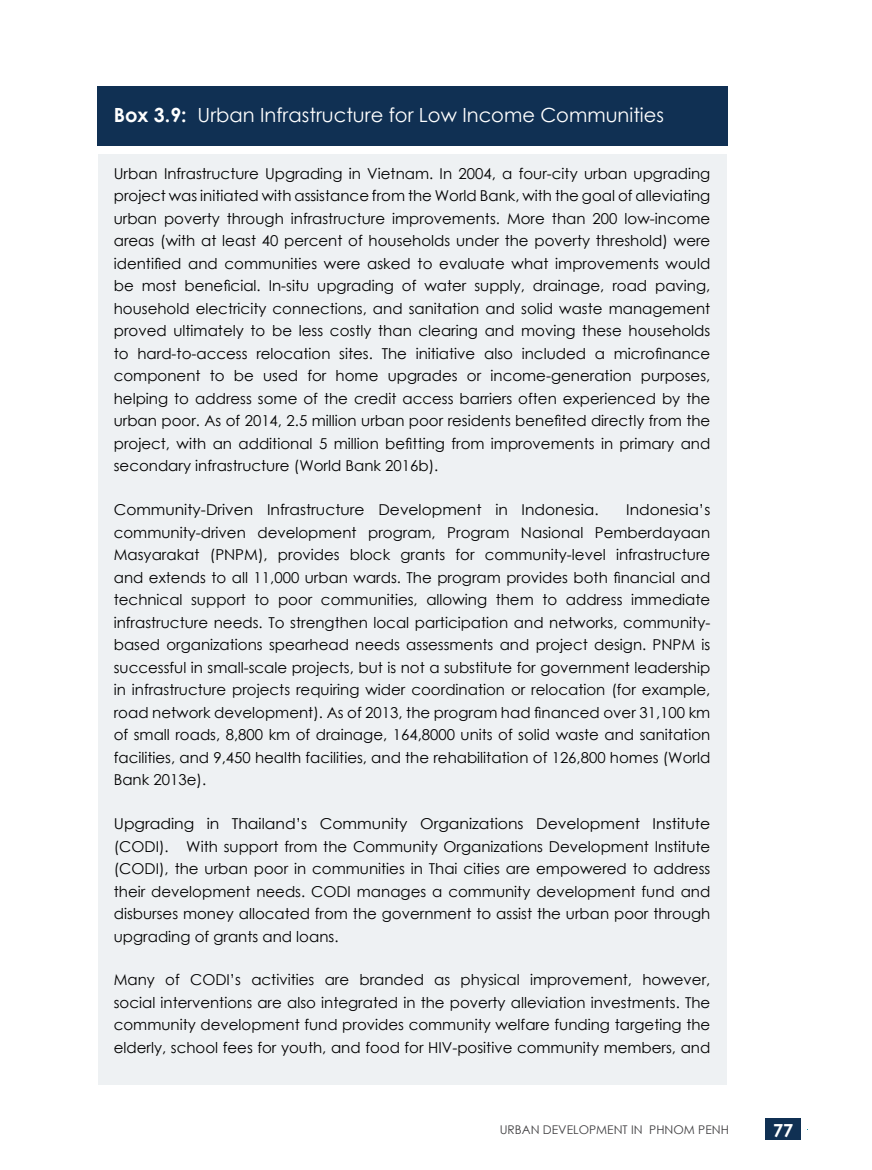
<style>
.page{position:relative;width:872px;height:1170px;background:#fff}
.page>*{position:absolute;margin:0;border:0;box-sizing:border-box;transform-origin:0 0}
.t1{font:19.5px "Century Gothic";color:#fff}
.t2{font:700 18px "Century Gothic";color:#fff}
.t3{font:15px/22.5px "Century Gothic";color:#000;text-align:justify}
.t4{font:15px/22.5px "Century Gothic";color:#000;text-align:justify;scale:1.04 1}
.t5{font:12px "Century Gothic";color:#414042}
.s1{font-weight:700}
</style>
<div class="page">
<div style="left:765px;top:1118px;width:36px;height:21px;background:#103053"></div>
<div style="left:98px;top:154px;width:628px;height:930px;background:#eef1f3"></div>
<div style="left:98px;top:86px;width:630px;height:60px;background:#103053"></div>
<h1 class="t1" style="left:114px;top:101px;width:552px"><span class="s1">Box 3.9:</span> Urban Infrastructure for Low Income Communities</h1>
<p class="t3" style="left:114px;top:162px;width:598px">Urban Infrastructure Upgrading in Vietnam. In 2004, a four-city urban upgrading project was initiated with assistance from the World Bank, with the goal of alleviating urban poverty through infrastructure improvements. More than 200 low-income areas (with at least 40 percent of households under the poverty threshold) were identified and communities were asked to evaluate what improvements would be most beneficial. In-situ upgrading of water supply, drainage, road paving, household electricity connections, and sanitation and solid waste management proved ultimately to be less costly than clearing and moving these households to hard-to-access relocation sites. The initiative also included a microfinance component to be used for home upgrades or income-generation purposes, helping to address some of the credit access barriers often experienced by the urban poor. As of 2014, 2.5 million urban poor residents benefited directly from the project, with an additional 5 million befitting from improvements in primary and secondary infrastructure (World Bank 2016b).</p>
<p class="t3" style="left:114px;top:498px;width:486px">Community-Driven Infrastructure Development in Indonesia.</p>
<p class="t3" style="left:114px;top:498px;width:598px;text-indent:512px">Indonesia’s community-driven development program, Program Nasional Pemberdayaan Masyarakat (PNPM), provides block grants for community-level infrastructure and extends to all 11,000 urban wards. The program provides both financial and technical support to poor communities, allowing them to address immediate infrastructure needs. To strengthen local participation and networks, community&shy;based organizations spearhead needs assessments and project design. PNPM is successful in small-scale projects, but is not a substitute for government leadership in infrastructure projects requiring wider coordination or relocation (for example, road network development). As of 2013, the program had financed over 31,100 km of small roads, 8,800 km of drainage, 164,8000 units of solid waste and sanitation facilities, and 9,450 health facilities, and the rehabilitation of 126,800 homes (World Bank 2013e).</p>
<p class="t4" style="left:114px;top:812px;width:575px">Upgrading in Thailand’s Community Organizations Development Institute (CODI). With support from the Community Organizations Development Institute (CODI), the urban poor in communities in Thai cities are empowered to address their development needs. CODI manages a community development fund and disburses money allocated from the government to assist the urban poor through upgrading of grants and loans.</p>
<p class="t3" style="left:114px;top:968px;width:598px">Many of CODI’s activities are branded as physical improvement, however, social interventions are also integrated in the poverty alleviation investments. The community development fund provides community welfare funding targeting the elderly, school fees for youth, and food for HIV-positive community members, and</p>
<p class="t5" style="left:500px;top:1120px;width:230px">URBAN DEVELOPMENT IN PHNOM PENH</p>
<p class="t2" style="left:773px;top:1116px;width:22px">77</p>
</div>
